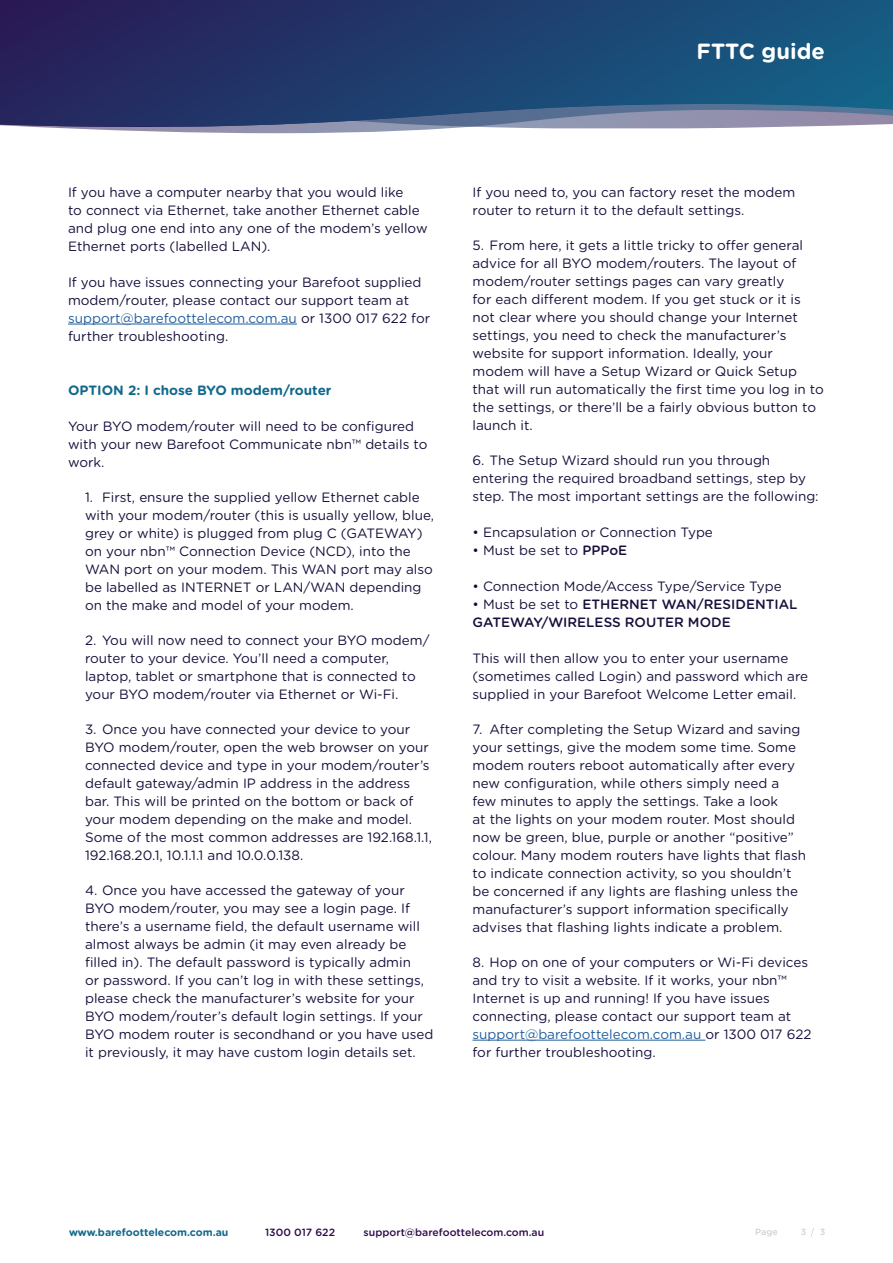
<style>
.page{position:relative;width:893px;height:1263px;background:#fff}
.page>*{position:absolute;margin:0;border:0;box-sizing:border-box;transform-origin:0 0}
.t1{font:700 21.9px "Gotham Rounded";color:#fff}
.t2{font:13.5px/18px "Gotham Rounded";color:#1a0e3b}
.t3{font:500 13.5px/18px "Gotham Rounded";color:#1a0e3b}
.t4{font:700 13.5px "Gotham Rounded";color:#12698c}
.t5{font:500 10.5px "Gotham Rounded";color:#2e0a4a}
.t6{font:700 10.5px "Gotham Rounded";color:#12698c}
.t7{font:500 9px "Gotham Rounded";color:#d1d3d4}
.s1{color:#215e9e}
.s2{font-weight:500}
.s3{font-weight:400}
</style>
<div class="page">
<svg style="left:810px;top:1227px;width:4px;height:10px"></svg>
<svg style="left:37px;top:127px;width:731px;height:6px"></svg>
<svg style="left:0;top:0;width:893px;height:127px;background:#274372"></svg>
<hr style="left:68px;top:324px;width:229px;height:1px;background:#215e9e">
<hr style="left:472px;top:1040px;width:233px;height:1px;background:#215e9e">
<h1 class="t1" style="left:697px;top:35px;width:130px">FTTC guide</h1>
<p class="t2" style="left:68px;top:182px;width:361px">If you have a computer nearby that you would like<br>to connect via Ethernet, take another Ethernet cable and plug one end into any one of the modem’s yellow Ethernet ports (labelled LAN).</p>
<p class="t2" style="left:68px;top:272px;width:364px">If you have issues connecting your Barefoot supplied modem/router, please contact our support team at <span class="s1">support@barefoottelecom.com.au</span> or 1300 017 622 for further troubleshooting.</p>
<p class="t4" style="left:68px;top:380px;width:265px">OPTION 2: I chose BYO modem/router</p>
<p class="t2" style="left:68px;top:416px;width:361px">Your BYO modem/router will need to be configured with your new Barefoot Communicate nbn™ details to work.</p>
<p class="t2" style="left:85px;top:487px;width:351px">1. First, ensure the supplied yellow Ethernet cable with your modem/router (this is usually yellow, blue, grey or white) is plugged from plug C (GATEWAY) on your nbn™ Connection Device (NCD), into the WAN port on your modem. This WAN port may also be labelled as INTERNET or LAN/WAN depending on the make and model of your modem.</p>
<p class="t2" style="left:85px;top:630px;width:346px">2. You will now need to connect your BYO modem/ router to your device. You’ll need a computer, laptop, tablet or smartphone that is connected to your BYO modem/router via Ethernet or Wi-Fi.</p>
<p class="t2" style="left:85px;top:719px;width:348px">3. Once you have connected your device to your BYO modem/router, open the web browser on your connected device and type in your modem/router’s default gateway/admin IP address in the address bar. This will be printed on the bottom or back of your modem depending on the make and model.<br>Some of the most common addresses are 192.168.1.1, 192.168.20.1, 10.1.1.1 and 10.0.0.138.</p>
<p class="t2" style="left:85px;top:880px;width:350px">4. Once you have accessed the gateway of your BYO modem/router, you may see a login page. If there’s a username field, the default username will almost always be admin (it may even already be filled in). The default password is typically admin<br>or password. If you can’t log in with these settings, please check the manufacturer’s website for your BYO modem/router’s default login settings. If your BYO modem router is secondhand or you have used it previously, it may have custom login details set.</p>
<p class="t2" style="left:472px;top:182px;width:324px">If you need to, you can factory reset the modem router to return it to the default settings.</p>
<p class="t2" style="left:472px;top:235px;width:353px">5. From here, it gets a little tricky to offer general advice for all BYO modem/routers. The layout of modem/router settings pages can vary greatly<br>for each different modem. If you get stuck or it is not clear where you should change your Internet settings, you need to check the manufacturer’s website for support information. Ideally, your modem will have a Setup Wizard or Quick Setup that will run automatically the first time you log in to the settings, or there’ll be a fairly obvious button to launch it.</p>
<p class="t2" style="left:472px;top:450px;width:348px">6. The Setup Wizard should run you through entering the required broadband settings, step by step. The most important settings are the following:</p>
<p class="t2" style="left:472px;top:522px;width:242px">• Encapsulation or Connection Type</p>
<p class="t2" style="left:472px;top:540px;width:156px">• Must be set to <span class="s2">PPPoE</span></p>
<p class="t2" style="left:472px;top:576px;width:311px">• Connection Mode/Access Type/Service Type</p>
<p class="t3" style="left:472px;top:594px;width:327px"><span class="s3">• Must be set to</span> ETHERNET WAN/RESIDENTIAL<br>GATEWAY/WIRELESS ROUTER MODE</p>
<p class="t2" style="left:472px;top:648px;width:337px">This will then allow you to enter your username (sometimes called Login) and password which are supplied in your Barefoot Welcome Letter email.</p>
<p class="t2" style="left:472px;top:719px;width:335px">7. After completing the Setup Wizard and saving your settings, give the modem some time. Some modem routers reboot automatically after every new configuration, while others simply need a few minutes to apply the settings. Take a look<br>at the lights on your modem router. Most should now be green, blue, purple or another “positive” colour. Many modem routers have lights that flash to indicate connection activity, so you shouldn’t be concerned if any lights are flashing unless the manufacturer’s support information specifically advises that flashing lights indicate a problem.</p>
<p class="t2" style="left:472px;top:952px;width:341px">8. Hop on one of your computers or Wi-Fi devices and try to visit a website. If it works, your nbn™ Internet is up and running! If you have issues connecting, please contact our support team at <span class="s1">support@barefoottelecom.com.au</span> or 1300 017 622 for further troubleshooting.</p>
<p class="t6" style="left:69px;top:1224px;width:161px">www.barefoottelecom.com.au</p>
<p class="t5" style="left:265px;top:1225px;width:72px">1300 017 622</p>
<p class="t5" style="left:364px;top:1225px;width:182px">support@barefoottelecom.com.au</p>
<p class="t7" style="left:755px;top:1225px;width:24px">Page</p>
<p class="t7" style="left:801px;top:1225px;width:7px">3</p>
<p class="t7" style="left:820px;top:1225px;width:7px">3</p>
</div>
